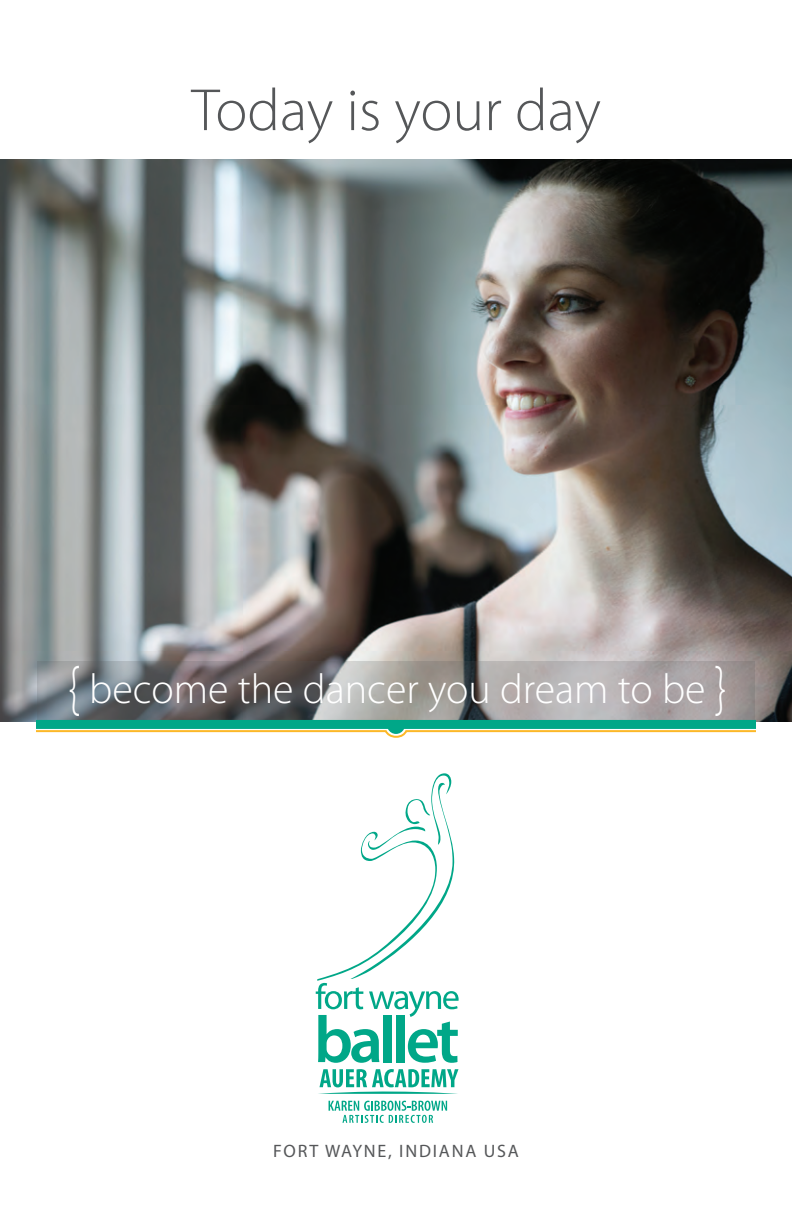
<style>
.page{position:relative;width:792px;height:1224px;background:#fff}
.page>*{position:absolute;margin:0;border:0;box-sizing:border-box;transform-origin:0 0}
.t1{font:300 60px "Myriad Pro";color:#555759}
.t2{font:300 42px "Myriad Pro";color:#fff}
.t3{font:18px "Myriad Pro";letter-spacing:.1em;color:#555759}
.s1{font-size:63px}
</style>
<div class="page">
<svg style="left:316px;top:773px;width:143px;height:290px"></svg>
<svg style="left:318px;top:1069px;width:140px;height:25px"></svg>
<svg style="left:329px;top:1101px;width:118px;height:22px"></svg>
<img style="left:0;top:160px;width:792px;height:561px">
<svg style="left:37px;top:661px;width:718px;height:59px;background:#8e8b8c"></svg>
<svg style="left:34px;top:720px;width:724px;height:18px"></svg>
<h1 class="t1" style="left:191px;top:74px;width:411px">Today is your day</h1>
<p class="t2" style="left:69px;top:664px;width:659px"><span class="s1">{</span> become the dancer you dream to be <span class="s1">}</span></p>
<p class="t3" style="left:273px;top:1140px;width:247px">FORT WAYNE, INDIANA USA</p>
</div>
